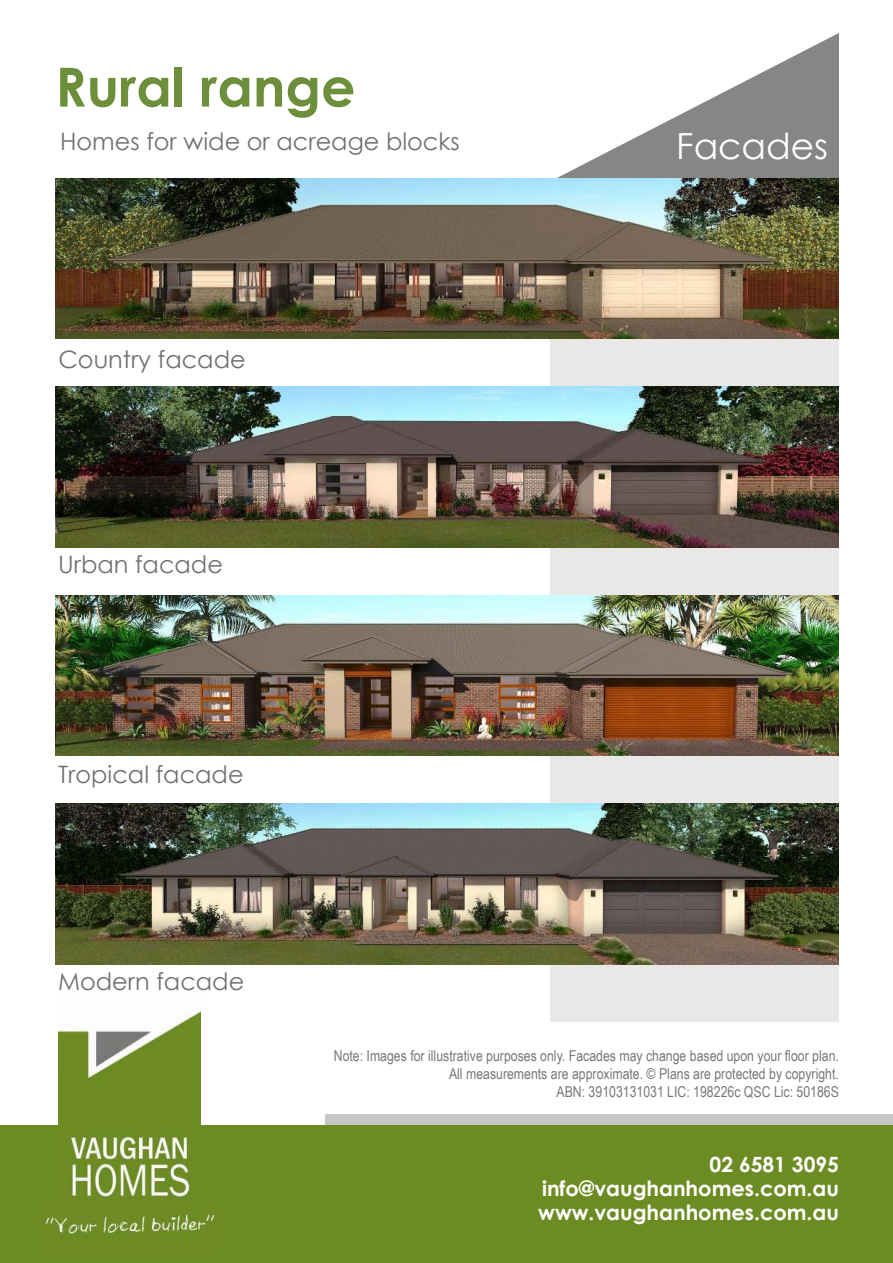
<style>
.page{position:relative;width:893px;height:1263px;background:#fff}
.page>*{position:absolute;margin:0;border:0;box-sizing:border-box;transform-origin:0 0}
.t1{font:700 54px "Century Gothic";color:#6d8f3b}
.t2{font:36px "Century Gothic";color:#fff}
.t3{font:24px "Century Gothic";color:#70726f}
.t4{font:700 21px/24px "Century Gothic";color:#fff;text-align:justify}
.t5{font:15px/18px "Arial Narrow";color:#777976;text-align:right}
</style>
<div class="page">
<div style="left:0;top:1125px;width:893px;height:138px;background:#6c8c23"></div>
<img style="left:58px;top:1005px;width:143px;height:194px">
<img style="left:43px;top:1213px;width:173px;height:25px">
<div style="left:550px;top:181px;width:289px;height:840px;background:#e9e8e7"></div>
<svg style="left:557px;top:33px;width:282px;height:145px"></svg>
<div style="left:325px;top:1114px;width:568px;height:11px;background:#c8c6c5"></div>
<img style="left:55px;top:178px;width:784px;height:160px">
<img style="left:55px;top:595px;width:784px;height:160px">
<img style="left:55px;top:387px;width:784px;height:160px">
<img style="left:55px;top:804px;width:784px;height:160px">
<h1 class="t1" style="left:55px;top:66px;width:302px">Rural range</h1>
<h3 class="t3" style="left:60px;top:132px;width:401px">Homes for wide or acreage blocks</h3>
<h3 class="t3" style="left:58px;top:350px;width:189px">Country facade</h3>
<h3 class="t3" style="left:58px;top:554px;width:166px">Urban facade</h3>
<h3 class="t3" style="left:58px;top:764px;width:187px">Tropical facade</h3>
<h3 class="t3" style="left:58px;top:972px;width:188px">Modern facade</h3>
<h2 class="t2" style="left:676px;top:132px;width:153px">Facades</h2>
<p class="t5" style="left:334px;top:1046px;width:507px">Note: Images for illustrative purposes only. Facades may change based upon your floor plan.<br>All measurements are approximate. © Plans are protected by copyright.<br>ABN: 39103131031 LIC: 198226c QSC Lic: 50186S</p>
<h3 class="t4" style="left:538px;top:1155px;width:302px;text-indent:171px">02 6581 3095 info@vaughanhomes.com.au www.vaughanhomes.com.au</h3>
</div>
